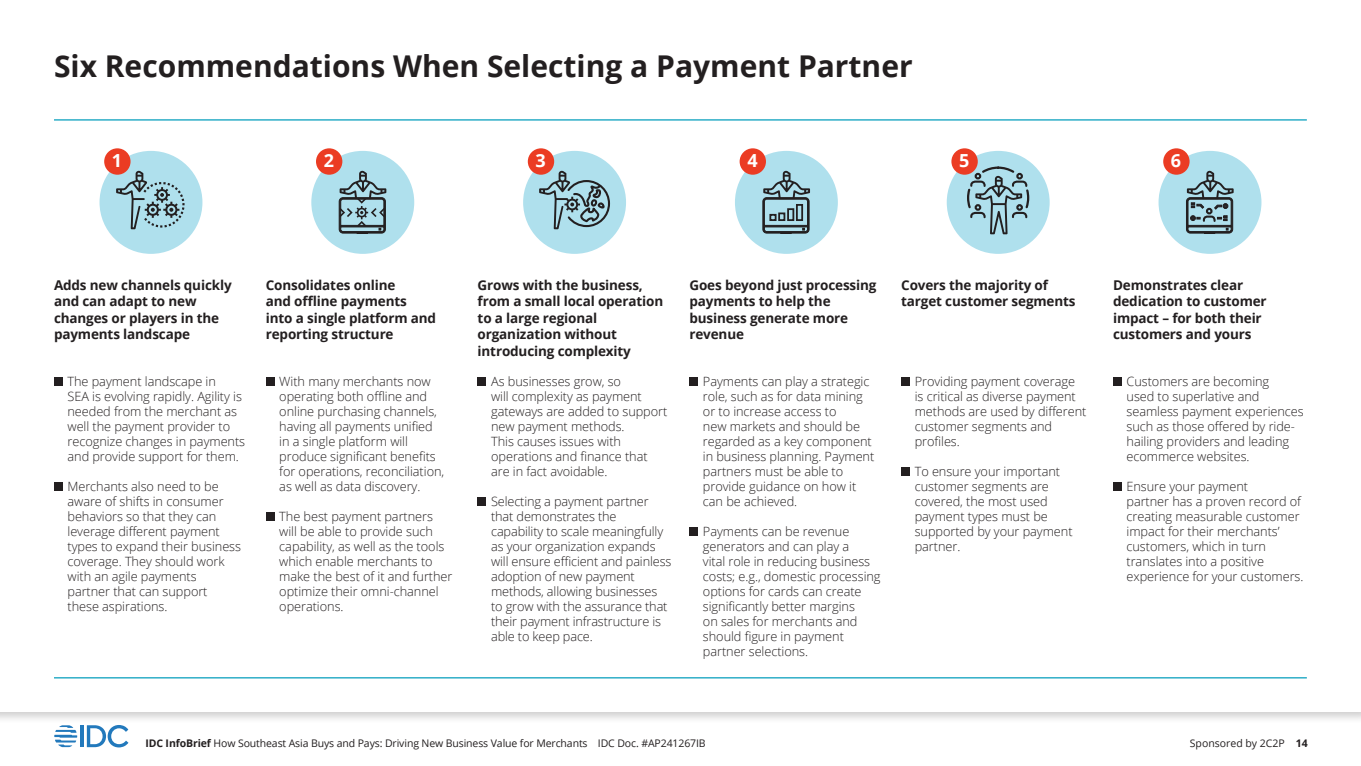
<style>
.page{position:relative;width:1361px;height:766px;background:#fff}
.page>*{position:absolute;margin:0;border:0;box-sizing:border-box;transform-origin:0 0}
.Header-20_24{font:700 30px "Open Sans";color:#231f20}
.t1{font:700 18px "Open Sans";color:#fff}
.Body-9_11-OpenSans{font:700 13.5px/16.5px "Open Sans";letter-spacing:-.01em;color:#231f20}
.Body-9_11-OpenSans-2{font:300 12.75px/15px "Open Sans";letter-spacing:-.005em;color:#231f20}
.t2{font:10.5px "Open Sans";letter-spacing:-.01em;color:#231f20}
.s1{font-weight:700}
</style>
<div class="page">
<hr style="left:81px;top:725px;width:3px;height:22px;background:#2279bc">
<svg style="left:87px;top:725px;width:41px;height:22px"></svg>
<svg style="left:54px;top:725px;width:23px;height:21px"></svg>
<div style="left:54px;top:377px;width:9px;height:8px;background:#231f20"></div>
<div style="left:54px;top:482px;width:9px;height:8px;background:#231f20"></div>
<div style="left:266px;top:377px;width:8px;height:8px;background:#231f20"></div>
<div style="left:266px;top:512px;width:8px;height:8px;background:#231f20"></div>
<div style="left:477px;top:377px;width:9px;height:8px;background:#231f20"></div>
<div style="left:477px;top:497px;width:9px;height:8px;background:#231f20"></div>
<div style="left:689px;top:377px;width:9px;height:8px;background:#231f20"></div>
<div style="left:689px;top:527px;width:9px;height:8px;background:#231f20"></div>
<div style="left:901px;top:377px;width:8px;height:8px;background:#231f20"></div>
<div style="left:901px;top:467px;width:8px;height:8px;background:#231f20"></div>
<div style="left:1113px;top:377px;width:8px;height:8px;background:#231f20"></div>
<div style="left:1113px;top:482px;width:8px;height:8px;background:#231f20"></div>
<div style="left:99px;top:151px;width:103px;height:103px;background:#afe0ed;border-radius:50%"></div>
<div style="left:104px;top:148px;width:27px;height:27px;background:#eb3c23;border-radius:50%"></div>
<div style="left:311px;top:151px;width:103px;height:103px;background:#afe0ed;border-radius:50%"></div>
<div style="left:316px;top:148px;width:26px;height:27px;background:#eb3c23;border-radius:50%"></div>
<div style="left:523px;top:151px;width:103px;height:103px;background:#afe0ed;border-radius:50%"></div>
<div style="left:528px;top:148px;width:26px;height:27px;background:#eb3c23;border-radius:50%"></div>
<div style="left:735px;top:151px;width:103px;height:103px;background:#afe0ed;border-radius:50%"></div>
<div style="left:739px;top:148px;width:27px;height:27px;background:#eb3c23;border-radius:50%"></div>
<div style="left:946px;top:151px;width:103px;height:103px;background:#afe0ed;border-radius:50%"></div>
<div style="left:951px;top:148px;width:27px;height:27px;background:#eb3c23;border-radius:50%"></div>
<div style="left:1158px;top:151px;width:103px;height:103px;background:#afe0ed;border-radius:50%"></div>
<div style="left:1163px;top:148px;width:26px;height:27px;background:#eb3c23;border-radius:50%"></div>
<svg style="left:116px;top:170px;width:69px;height:59px"></svg>
<svg style="left:339px;top:170px;width:47px;height:63px"></svg>
<svg style="left:539px;top:170px;width:71px;height:59px"></svg>
<svg style="left:762px;top:170px;width:48px;height:63px"></svg>
<div style="left:769px;top:214px;width:7px;height:7px;border:2px solid #231f20"></div>
<div style="left:787px;top:208px;width:7px;height:13px;border:2px solid #231f20"></div>
<div style="left:778px;top:212px;width:7px;height:9px;border:2px solid #231f20"></div>
<div style="left:796px;top:204px;width:7px;height:17px;border:2px solid #231f20"></div>
<svg style="left:966px;top:168px;width:64px;height:66px"></svg>
<svg style="left:1186px;top:170px;width:47px;height:63px"></svg>
<hr style="left:54px;top:119px;width:1253px;height:2px;background:#2faec7">
<hr style="left:54px;top:676px;width:1253px;height:2px;background:#2faec7">
<p class="Header-20_24" style="left:54px;top:45px;width:860px">Six Recommendations When Selecting a Payment Partner</p>
<p class="t1" style="left:112px;top:148px;width:12px">1</p>
<p class="t1" style="left:324px;top:148px;width:12px">2</p>
<p class="t1" style="left:535px;top:148px;width:12px">3</p>
<p class="t1" style="left:747px;top:148px;width:12px">4</p>
<p class="t1" style="left:959px;top:148px;width:12px">5</p>
<p class="t1" style="left:1171px;top:148px;width:12px">6</p>
<p class="Body-9_11-OpenSans" style="left:54px;top:276px;width:179px">Adds new channels quickly and can adapt to new changes or players in the payments landscape</p>
<p class="Body-9_11-OpenSans" style="left:266px;top:276px;width:172px">Consolidates online<br>and offline payments into a single platform and reporting structure</p>
<p class="Body-9_11-OpenSans" style="left:477px;top:276px;width:187px">Grows with the business, from a small local operation to a large regional organization without introducing complexity</p>
<p class="Body-9_11-OpenSans" style="left:689px;top:276px;width:189px">Goes beyond just processing payments to help the business generate more revenue</p>
<p class="Body-9_11-OpenSans" style="left:901px;top:276px;width:176px">Covers the majority of target customer segments</p>
<p class="Body-9_11-OpenSans" style="left:1113px;top:276px;width:155px">Demonstrates clear dedication to customer impact – for both their customers and yours</p>
<p class="Body-9_11-OpenSans-2" style="left:67px;top:373px;width:179px">The payment landscape in<br>SEA is evolving rapidly. Agility is needed from the merchant as well the payment provider to recognize changes in payments and provide support for them.</p>
<p class="Body-9_11-OpenSans-2" style="left:68px;top:478px;width:175px">Merchants also need to be aware of shifts in consumer behaviors so that they can leverage different payment types to expand their business coverage. They should work with an agile payments partner that can support these aspirations.</p>
<p class="Body-9_11-OpenSans-2" style="left:279px;top:373px;width:166px">With many merchants now operating both offline and online purchasing channels, having all payments unified in a single platform will produce significant benefits for operations, reconciliation, as well as data discovery.</p>
<p class="Body-9_11-OpenSans-2" style="left:279px;top:508px;width:175px">The best payment partners will be able to provide such capability, as well as the tools which enable merchants to make the best of it and further optimize their omni-channel operations.</p>
<p class="Body-9_11-OpenSans-2" style="left:491px;top:373px;width:178px">As businesses grow, so<br>will complexity as payment gateways are added to support new payment methods.<br>This causes issues with operations and finance that are in fact avoidable.</p>
<p class="Body-9_11-OpenSans-2" style="left:491px;top:493px;width:182px">Selecting a payment partner that demonstrates the capability to scale meaningfully as your organization expands will ensure efficient and painless adoption of new payment methods, allowing businesses to grow with the assurance that their payment infrastructure is able to keep pace.</p>
<p class="Body-9_11-OpenSans-2" style="left:703px;top:373px;width:173px">Payments can play a strategic role, such as for data mining or to increase access to<br>new markets and should be regarded as a key component in business planning. Payment partners must be able to provide guidance on how it can be achieved.</p>
<p class="Body-9_11-OpenSans-2" style="left:703px;top:523px;width:179px">Payments can be revenue generators and can play a<br>vital role in reducing business costs; e.g., domestic processing options for cards can create significantly better margins<br>on sales for merchants and should figure in payment partner selections.</p>
<p class="Body-9_11-OpenSans-2" style="left:914px;top:373px;width:173px">Providing payment coverage is critical as diverse payment methods are used by different customer segments and profiles.</p>
<p class="Body-9_11-OpenSans-2" style="left:914px;top:463px;width:159px">To ensure your important customer segments are covered, the most used payment types must be supported by your payment partner.</p>
<p class="Body-9_11-OpenSans-2" style="left:1126px;top:373px;width:179px">Customers are becoming<br>used to superlative and seamless payment experiences such as those offered by ride&shy;hailing providers and leading ecommerce websites.</p>
<p class="Body-9_11-OpenSans-2" style="left:1126px;top:478px;width:178px">Ensure your payment<br>partner has a proven record of creating measurable customer impact for their merchants’ customers, which in turn translates into a positive experience for your customers.</p>
<p class="t2" style="left:145px;top:735px;width:562px"><span class="s1">IDC InfoBrief</span> How Southeast Asia Buys and Pays: Driving New Business Value for Merchants IDC Doc. #AP241267IB</p>
<p class="t2" style="left:1190px;top:735px;width:119px">Sponsored by 2C2P <span class="s1">14</span></p>
</div>
